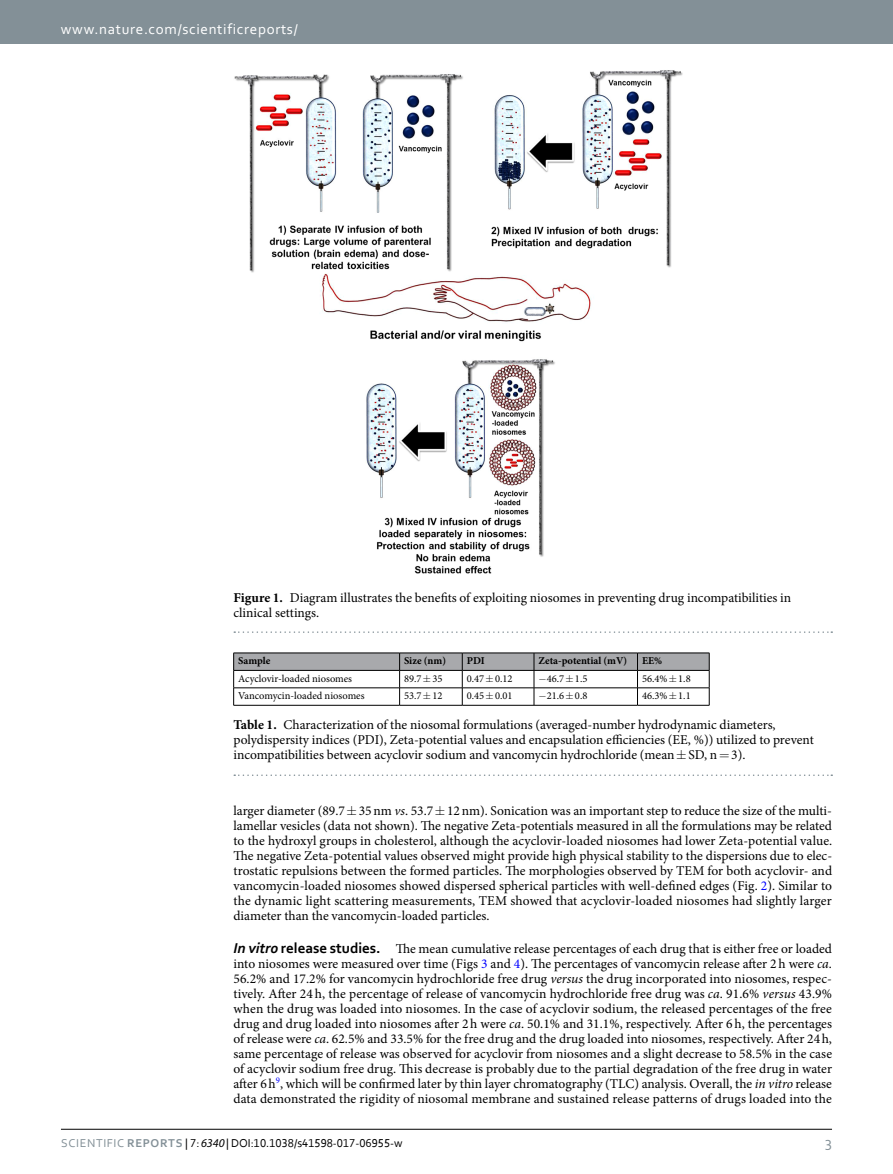
<style>
.page{position:relative;width:893px;height:1174px;background:#fff}
.page>*{position:absolute;margin:0;border:0;box-sizing:border-box;transform-origin:0 0}
.t1{font:15px "Corbel 2";letter-spacing:.045em;color:#fff}
.t2{font:15px "Corbel 2";color:#839097}
.t3{font:13.5px/15px "Minion Pro";color:#000;text-align:justify}
.t4{font:12px "Corbel";color:#000}
.t5{font:10.5px "Minion Pro";color:#000}
.t6{font:700 10.5px "Minion Pro";color:#000}
.s1{font-weight:700}
.s2{font-style:italic}
.s3{color:#00f}
.s4{font-family:"Corbel";font-weight:700;font-style:italic;font-size:15px}
.s5{font-family:"Corbel Bold 2";font-size:15px}
.s6{font-family:"Corbel 2";color:#839097}
.s7{font-family:"Corbel Bold 2";color:#839097}
.s8{font-family:"Myriad Pro";font-style:italic}
</style>
<div class="page">
<div style="left:0;top:0;width:893px;height:43px;background:#839097"></div>
<hr style="left:61px;top:1129px;width:771px;height:1px;background:#000">
<img style="left:234px;top:70px;width:449px;height:504px">
<svg style="left:234px;top:631px;width:598px;height:2px"></svg>
<svg style="left:234px;top:774px;width:598px;height:2px"></svg>
<hr style="left:233px;top:652px;width:167px;height:1px;background:#000">
<hr style="left:400px;top:652px;width:62px;height:1px;background:#000">
<hr style="left:462px;top:652px;width:72px;height:1px;background:#000">
<hr style="left:534px;top:652px;width:103px;height:1px;background:#000">
<hr style="left:637px;top:652px;width:72px;height:1px;background:#000">
<hr style="left:233px;top:705px;width:167px;height:1px;background:#000">
<hr style="left:400px;top:705px;width:62px;height:1px;background:#000">
<hr style="left:462px;top:705px;width:72px;height:1px;background:#000">
<hr style="left:534px;top:705px;width:103px;height:1px;background:#000">
<hr style="left:637px;top:705px;width:72px;height:1px;background:#000">
<svg style="left:233px;top:653px;width:477px;height:52px"></svg>
<p class="t1" style="left:61px;top:19px;width:238px">www.nature.com/scientificreports/</p>
<p class="t3" style="left:233px;top:590px;width:559px"><span class="s1">Figure 1.</span> Diagram illustrates the benefits of exploiting niosomes in preventing drug incompatibilities in clinical settings.</p>
<p class="t6" style="left:238px;top:653px;width:34px">Sample</p>
<p class="t6" style="left:404px;top:653px;width:43px">Size (nm)</p>
<p class="t6" style="left:467px;top:653px;width:20px">PDI</p>
<p class="t6" style="left:538px;top:653px;width:90px">Zeta-potential (mV)</p>
<p class="t6" style="left:642px;top:653px;width:22px">EE%</p>
<p class="t5" style="left:238px;top:671px;width:116px">Acyclovir-loaded niosomes</p>
<p class="t5" style="left:404px;top:671px;width:40px">89.7 35</p>
<p class="t5" style="left:467px;top:671px;width:47px">0.47 0.12</p>
<p class="t5" style="left:538px;top:671px;width:50px">−46.7 1.5</p>
<p class="t5" style="left:642px;top:671px;width:50px">56.4% 1.8</p>
<p class="t5" style="left:238px;top:689px;width:128px">Vancomycin-loaded niosomes</p>
<p class="t5" style="left:404px;top:689px;width:40px">53.7 12</p>
<p class="t5" style="left:467px;top:689px;width:47px">0.45 0.01</p>
<p class="t5" style="left:538px;top:689px;width:50px">−21.6 0.8</p>
<p class="t5" style="left:642px;top:689px;width:50px">46.3% 1.1</p>
<p class="t3" style="left:233px;top:717px;width:582px;text-align:left"><span class="s1">Table 1.</span> Characterization of the niosomal formulations (averaged-number hydrodynamic diameters, polydispersity indices (PDI), Zeta-potential values and encapsulation efficiencies (EE, %)) utilized to prevent incompatibilities between acyclovir sodium and vancomycin hydrochloride (mean SD, n 3).</p>
<p class="t3" style="left:233px;top:803px;width:600px">larger diameter (89.7 35nm <span class="s2">vs</span>. 53.7 12nm). Sonication was an important step to reduce the size of the multi&shy;lamellar vesicles (data not shown). The negative Zeta-potentials measured in all the formulations may be related to the hydroxyl groups in cholesterol, although the acyclovir-loaded niosomes had lower Zeta-potential value.<br>The negative Zeta-potential values observed might provide high physical stability to the dispersions due to elec&shy;trostatic repulsions between the formed particles. The morphologies observed by TEM for both acyclovir- and vancomycin-loaded niosomes showed dispersed spherical particles with well-defined edges (Fig. <span class="s3">2</span>). Similar to the dynamic light scattering measurements, TEM showed that acyclovir-loaded niosomes had slightly larger diameter than the vancomycin-loaded particles.</p>
<p class="t3" style="left:233px;top:941px;width:600px"><span class="s4">In vitro</span> <span class="s5">release studies.</span> The mean cumulative release percentages of each drug that is either free or loaded into niosomes were measured over time (Figs <span class="s3">3</span> and <span class="s3">4</span>). The percentages of vancomycin release after 2 h were <span class="s2">ca</span>.<br>56.2% and 17.2% for vancomycin hydrochloride free drug <span class="s2">versus</span> the drug incorporated into niosomes, respec&shy;tively. After 24 h, the percentage of release of vancomycin hydrochloride free drug was <span class="s2">ca</span>. 91.6% <span class="s2">versus</span> 43.9% when the drug was loaded into niosomes. In the case of acyclovir sodium, the released percentages of the free drug and drug loaded into niosomes after 2h were <span class="s2">ca</span>. 50.1% and 31.1%, respectively. After 6h, the percentages of release were <span class="s2">ca</span>. 62.5% and 33.5% for the free drug and the drug loaded into niosomes, respectively. After 24h, same percentage of release was observed for acyclovir from niosomes and a slight decrease to 58.5% in the case of acyclovir sodium free drug. This decrease is probably due to the partial degradation of the free drug in water after 6h<sup>9</sup>, which will be confirmed later by thin layer chromatography (TLC) analysis. Overall, the <span class="s2">in vitro</span> release data demonstrated the rigidity of niosomal membrane and sustained release patterns of drugs loaded into the</p>
<p class="t4" style="left:61px;top:1135px;width:343px"><span class="s6">Scientific</span> <span class="s7">REPOrTS</span> | 7: <span class="s8">6340</span> | DOI:10.1038/s41598-017-06955-w</p>
<p class="t2" style="left:825px;top:1132px;width:8px">3</p>
</div>
